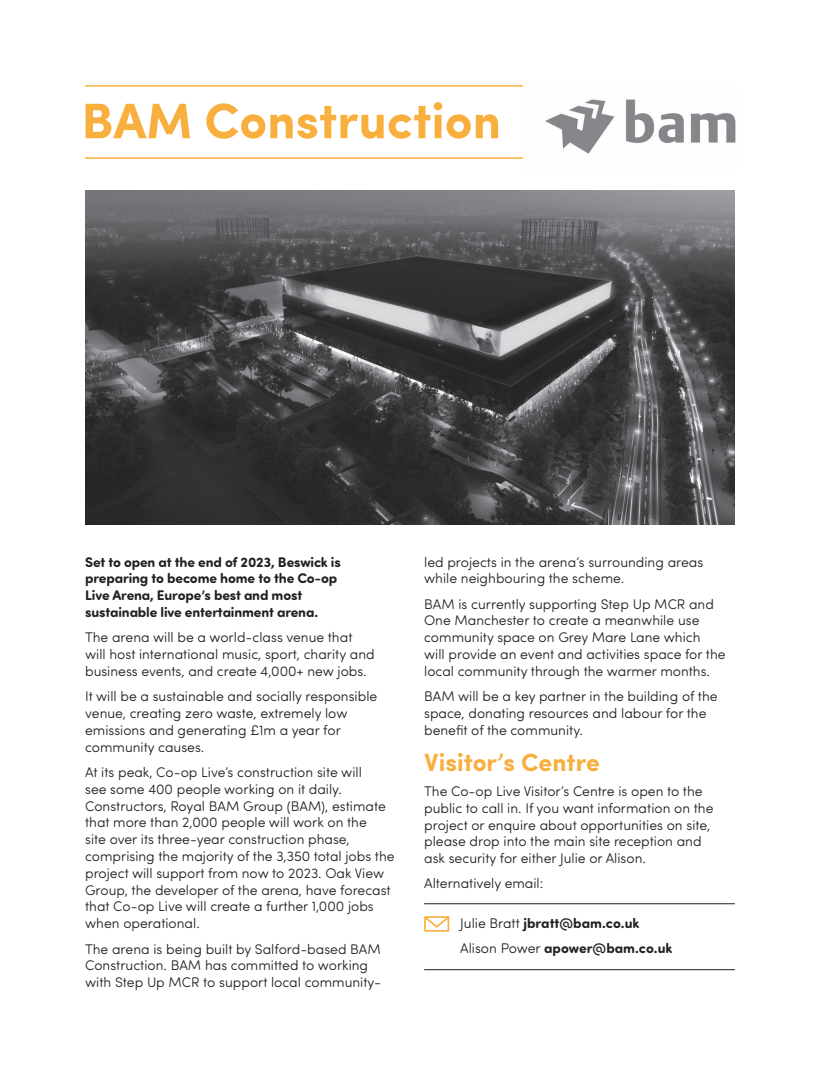
<style>
.page{position:relative;width:820px;height:1078px;background:#fff}
.page>*{position:absolute;margin:0;border:0;box-sizing:border-box;transform-origin:0 0}
.t1{font:700 50px "Sofia Pro";color:#f9af3e}
.t2{font:700 25px "Sofia Pro";color:#f9af3e}
.t3{font:300 14px/16.8px "Sofia Pro Soft";color:#231f20}
.t4{font:700 14px/16.8px "Sofia Pro Soft";letter-spacing:-.01em;color:#231f20}
.s1{font-weight:300}
</style>
<div class="page">
<hr style="left:85px;top:85px;width:442px;height:2px;background:#f9af3e">
<hr style="left:85px;top:157px;width:442px;height:2px;background:#f9af3e">
<img style="left:85px;top:190px;width:649px;height:334px">
<svg style="left:424px;top:916px;width:25px;height:15px"></svg>
<hr style="left:424px;top:903px;width:310px;height:1px;background:#231f20">
<hr style="left:424px;top:968px;width:310px;height:1px;background:#231f20">
<img style="left:523px;top:86px;width:213px;height:73px">
<h1 class="t1" style="left:81px;top:82px;width:421px">BAM Construction</h1>
<p class="t4" style="left:85px;top:552px;width:257px">Set to open at the end of 2023, Beswick is preparing to become home to the Co-op Live Arena, Europe’s best and most sustainable live entertainment arena.</p>
<p class="t3" style="left:85px;top:628px;width:291px">The arena will be a world-class venue that will host international music, sport, charity and business events, and create 4,000+ new jobs.</p>
<p class="t3" style="left:85px;top:687px;width:293px">It will be a sustainable and socially responsible venue, creating zero waste, extremely low emissions and generating £1m a year for community causes.</p>
<p class="t3" style="left:85px;top:762px;width:311px">At its peak, Co-op Live’s construction site will<br>see some 400 people working on it daily.<br>Constructors, Royal BAM Group (BAM), estimate that more than 2,000 people will work on the<br>site over its three-year construction phase, comprising the majority of the 3,350 total jobs the project will support from now to 2023. Oak View Group, the developer of the arena, have forecast that Co-op Live will create a further 1,000 jobs when operational.</p>
<p class="t3" style="left:85px;top:939px;width:297px">The arena is being built by Salford-based BAM<br>Construction. BAM has committed to working with Step Up MCR to support local community-</p>
<p class="t3" style="left:424px;top:552px;width:280px">led projects in the arena’s surrounding areas while neighbouring the scheme.</p>
<p class="t3" style="left:424px;top:594px;width:303px">BAM is currently supporting Step Up MCR and One Manchester to create a meanwhile use community space on Grey Mare Lane which<br>will provide an event and activities space for the local community through the warmer months.</p>
<p class="t3" style="left:424px;top:687px;width:295px">BAM will be a key partner in the building of the space, donating resources and labour for the benefit of the community.</p>
<h2 class="t2" style="left:424px;top:742px;width:177px">Visitor’s Centre</h2>
<p class="t3" style="left:424px;top:781px;width:291px">The Co-op Live Visitor’s Centre is open to the public to call in. If you want information on the project or enquire about opportunities on site, please drop into the main site reception and ask security for either Julie or Alison.</p>
<p class="t3" style="left:424px;top:874px;width:121px">Alternatively email:</p>
<p class="t4" style="left:460px;top:909px;width:214px;line-height:25.3px"><span class="s1">Julie Bratt</span> jbratt@bam.co.uk<br><span class="s1">Alison Power</span> apower@bam.co.uk</p>
</div>
